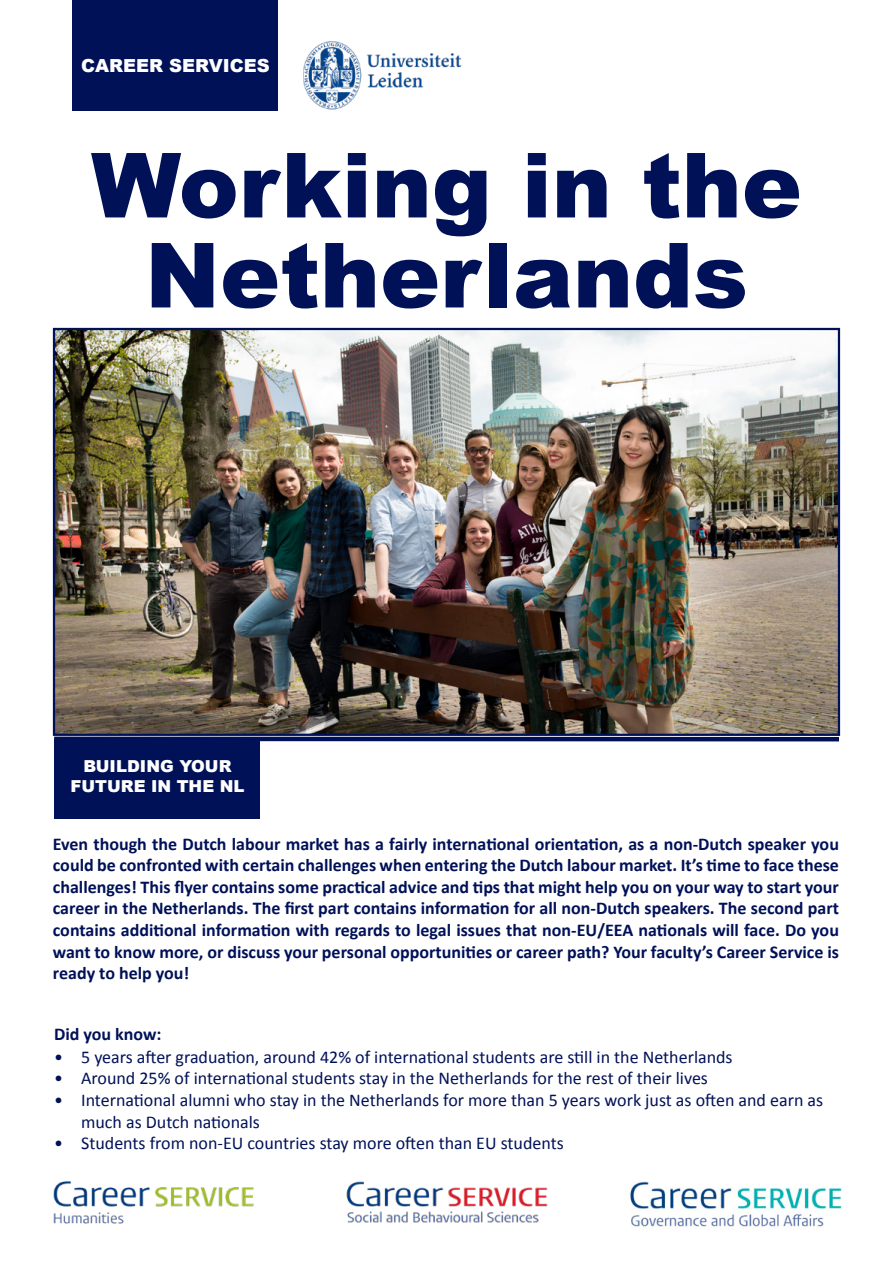
<style>
.page{position:relative;width:893px;height:1263px;background:#fff}
.page>*{position:absolute;margin:0;border:0;box-sizing:border-box;transform-origin:0 0}
.t1{font:900 90px/90px "Arial";color:#001158;text-align:center}
.t2{font:700 18px/21.6px "Calibri";color:#001158;text-align:justify}
.t3{font:18px/21.6px "Calibri";color:#001158}
.t4{font:900 18px "Arial";color:#fff}
.t5{font:900 16.5px/19.8px "Arial";color:#fff;text-align:center}
</style>
<div class="page">
<div style="left:72px;top:0;width:205px;height:111px;background:#001158"></div>
<img style="left:303px;top:41px;width:159px;height:69px">
<img style="left:53px;top:1181px;width:201px;height:43px">
<img style="left:346px;top:1181px;width:202px;height:42px">
<img style="left:630px;top:1181px;width:212px;height:46px">
<img style="left:56px;top:331px;width:781px;height:402px">
<div style="left:53px;top:328px;width:787px;height:408px;border:2px solid #001158"></div>
<div style="left:54px;top:739px;width:205px;height:79px;background:#001158"></div>
<div style="left:54px;top:736px;width:785px;height:5px;background:#001158"></div>
<p class="t4" style="left:81px;top:52px;width:190px">CAREER SERVICES</p>
<h1 class="t1" style="left:91px;top:138px;width:712px">Working in the<br>Netherlands</h1>
<p class="t5" style="left:70px;top:756px;width:176px">BUILDING YOUR<br>FUTURE IN THE NL</p>
<p class="t2" style="left:53px;top:833px;width:788px">Even though the Dutch labour market has a fairly international orientation, as a non-Dutch speaker you could be confronted with certain challenges when entering the Dutch labour market. It’s time to face these challenges! This flyer contains some practical advice and tips that might help you on your way to start your career in the Netherlands. The first part contains information for all non-Dutch speakers. The second part contains additional information with regards to legal issues that non-EU/EEA nationals will face. Do you want to know more, or discuss your personal opportunities or career path? Your faculty’s Career Service is ready to help you!</p>
<p class="t2" style="left:54px;top:1023px;width:109px">Did you know:</p>
<p class="t3" style="left:54px;top:1046px;width:680px">• 5 years after graduation, around 42% of international students are still in the Netherlands</p>
<p class="t3" style="left:54px;top:1068px;width:655px">• Around 25% of international students stay in the Netherlands for the rest of their lives</p>
<p class="t3" style="left:81px;top:1089px;width:743px;text-indent:-27px">• International alumni who stay in the Netherlands for more than 5 years work just as often and earn as much as Dutch nationals</p>
<p class="t3" style="left:54px;top:1132px;width:511px">• Students from non-EU countries stay more often than EU students</p>
</div>
